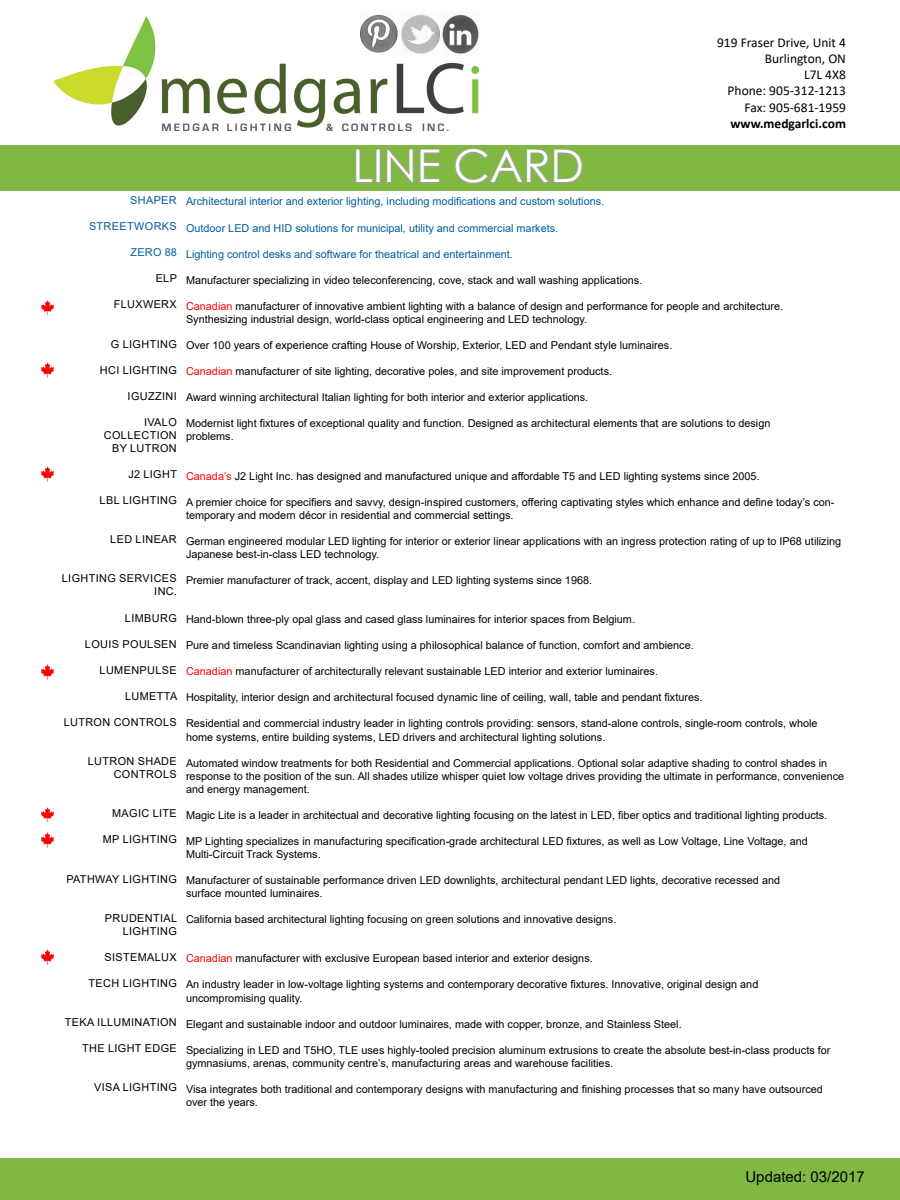
<style>
.page{position:relative;width:900px;height:1200px;background:#fff}
.page>*{position:absolute;margin:0;border:0;box-sizing:border-box;transform-origin:0 0}
.t1{font:45px "Century Gothic";color:#fff}
.t2{font:15px "Arial";color:#000}
.t3{font:13.5px/16.2px "Calibri";color:#000;text-align:right}
.t4{font:700 13.5px "Calibri";color:#000}
.t5{font:10.8px/13px "Arial";color:#000}
.t6{font:10.8px/13px "Arial";letter-spacing:.035em;color:#000;text-align:right}
.t7{font:10.8px "Arial";color:#005e9e}
.t8{font:10.8px "Arial";letter-spacing:.035em;color:#005e9e}
.s1{color:#f00}
</style>
<div class="page">
<div style="left:0;top:145px;width:900px;height:45px;background:#80b842"></div>
<img style="left:54px;top:17px;width:424px;height:113px">
<img style="left:360px;top:15px;width:119px;height:41px">
<svg style="left:355px;top:148px;width:19px;height:36px"></svg>
<div style="left:375px;top:148px;width:7px;height:36px;border:3px solid #92ab75"></div>
<svg style="left:386px;top:148px;width:55px;height:36px"></svg>
<svg style="left:454px;top:147px;width:129px;height:38px"></svg>
<div style="left:0;top:1158px;width:900px;height:41px;background:#80b842"></div>
<img style="left:41px;top:300px;width:14px;height:15px">
<img style="left:40px;top:363px;width:14px;height:15px">
<img style="left:40px;top:665px;width:14px;height:14px">
<img style="left:40px;top:832px;width:14px;height:15px">
<img style="left:40px;top:949px;width:14px;height:15px">
<img style="left:40px;top:807px;width:14px;height:15px">
<img style="left:41px;top:466px;width:14px;height:15px">
<p class="t7" style="left:130px;top:193px;width:48px">SHAPER</p>
<p class="t8" style="left:89px;top:219px;width:89px">STREETWORKS</p>
<p class="t7" style="left:130px;top:245px;width:48px">ZERO 88</p>
<p class="t5" style="left:156px;top:272px;width:23px">ELP</p>
<p class="t6" style="left:114px;top:298px;width:65px">FLUXWERX</p>
<p class="t6" style="left:111px;top:337px;width:67px">G LIGHTING</p>
<p class="t6" style="left:100px;top:363px;width:78px">HCI LIGHTING</p>
<p class="t6" style="left:128px;top:389px;width:51px">IGUZZINI</p>
<p class="t6" style="left:104px;top:415px;width:74px">IVALO<br>COLLECTION<br>BY LUTRON</p>
<p class="t5" style="left:129px;top:468px;width:50px">J2 LIGHT</p>
<p class="t6" style="left:100px;top:494px;width:79px">LBL LIGHTING</p>
<p class="t6" style="left:110px;top:533px;width:68px">LED LINEAR</p>
<p class="t6" style="left:62px;top:572px;width:117px">LIGHTING SERVICES<br>INC.</p>
<p class="t6" style="left:125px;top:611px;width:53px">LIMBURG</p>
<p class="t6" style="left:85px;top:637px;width:93px">LOUIS POULSEN</p>
<p class="t6" style="left:100px;top:663px;width:79px">LUMENPULSE</p>
<p class="t6" style="left:125px;top:689px;width:54px">LUMETTA</p>
<p class="t6" style="left:64px;top:716px;width:115px">LUTRON CONTROLS</p>
<p class="t6" style="left:88px;top:755px;width:91px">LUTRON SHADE<br>CONTROLS</p>
<p class="t6" style="left:112px;top:807px;width:66px">MAGIC LITE</p>
<p class="t6" style="left:103px;top:833px;width:75px">MP LIGHTING</p>
<p class="t6" style="left:66px;top:872px;width:112px">PATHWAY LIGHTING</p>
<p class="t6" style="left:105px;top:911px;width:74px">PRUDENTIAL<br>LIGHTING</p>
<p class="t6" style="left:104px;top:950px;width:74px">SISTEMALUX</p>
<p class="t6" style="left:89px;top:977px;width:90px">TECH LIGHTING</p>
<p class="t6" style="left:65px;top:1016px;width:113px">TEKA ILLUMINATION</p>
<p class="t6" style="left:82px;top:1042px;width:96px">THE LIGHT EDGE</p>
<p class="t6" style="left:94px;top:1081px;width:84px">VISA LIGHTING</p>
<h1 class="t1" style="left:353px;top:135px;width:233px">LINE CARD</h1>
<p class="t3" style="left:717px;top:35px;width:130px">919 Fraser Drive, Unit 4<br>Burlington, ON<br>L7L 4X8<br>Phone: 905-312-1213<br>Fax: 905-681-1959</p>
<p class="t4" style="left:730px;top:114px;width:117px">www.medgarlci.com</p>
<p class="t7" style="left:186px;top:194px;width:420px">Architectural interior and exterior lighting, including modifications and custom solutions.</p>
<p class="t7" style="left:186px;top:220px;width:374px">Outdoor LED and HID solutions for municipal, utility and commercial markets.</p>
<p class="t7" style="left:186px;top:246px;width:329px">Lighting control desks and software for theatrical and entertainment.</p>
<p class="t5" style="left:186px;top:273px;width:458px">Manufacturer specializing in video teleconferencing, cove, stack and wall washing applications.</p>
<p class="t5" style="left:186px;top:299px;width:599px"><span class="s1">Canadian</span> manufacturer of innovative ambient lighting with a balance of design and performance for people and architecture.<br>Synthesizing industrial design, world-class optical engineering and LED technology.</p>
<p class="t5" style="left:186px;top:339px;width:488px">Over 100 years of experience crafting House of Worship, Exterior, LED and Pendant style luminaires.</p>
<p class="t5" style="left:186px;top:365px;width:428px"><span class="s1">Canadian</span> manufacturer of site lighting, decorative poles, and site improvement products.</p>
<p class="t5" style="left:186px;top:391px;width:404px">Award winning architectural Italian lighting for both interior and exterior applications.</p>
<p class="t5" style="left:186px;top:417px;width:586px">Modernist light fixtures of exceptional quality and function. Designed as architectural elements that are solutions to design problems.</p>
<p class="t5" style="left:186px;top:469px;width:575px"><span class="s1">Canada’s</span> J2 Light Inc. has designed and manufactured unique and affordable T5 and LED lighting systems since 2005.</p>
<p class="t5" style="left:186px;top:495px;width:650px">A premier choice for specifiers and savvy, design-inspired customers, offering captivating styles which enhance and define today’s con&shy;temporary and modern décor in residential and commercial settings.</p>
<p class="t5" style="left:186px;top:534px;width:657px">German engineered modular LED lighting for interior or exterior linear applications with an ingress protection rating of up to IP68 utilizing<br>Japanese best-in-class LED technology.</p>
<p class="t5" style="left:186px;top:574px;width:408px">Premier manufacturer of track, accent, display and LED lighting systems since 1968.</p>
<p class="t5" style="left:186px;top:613px;width:451px">Hand-blown three-ply opal glass and cased glass luminaires for interior spaces from Belgium.</p>
<p class="t5" style="left:186px;top:639px;width:509px">Pure and timeless Scandinavian lighting using a philosophical balance of function, comfort and ambience.</p>
<p class="t5" style="left:186px;top:665px;width:474px"><span class="s1">Canadian</span> manufacturer of architecturally relevant sustainable LED interior and exterior luminaires.</p>
<p class="t5" style="left:186px;top:691px;width:518px">Hospitality, interior design and architectural focused dynamic line of ceiling, wall, table and pendant fixtures.</p>
<p class="t5" style="left:186px;top:717px;width:633px">Residential and commercial industry leader in lighting controls providing: sensors, stand-alone controls, single-room controls, whole home systems, entire building systems, LED drivers and architectural lighting solutions.</p>
<p class="t5" style="left:186px;top:756px;width:660px">Automated window treatments for both Residential and Commercial applications. Optional solar adaptive shading to control shades in response to the position of the sun. All shades utilize whisper quiet low voltage drives providing the ultimate in performance, convenience and energy management.</p>
<p class="t5" style="left:186px;top:808px;width:643px">Magic Lite is a leader in architectual and decorative lighting focusing on the latest in LED, fiber optics and traditional lighting products.</p>
<p class="t5" style="left:186px;top:835px;width:623px">MP Lighting specializes in manufacturing specification-grade architectural LED fixtures, as well as Low Voltage, Line Voltage, and<br>Multi-Circuit Track Systems.</p>
<p class="t5" style="left:186px;top:874px;width:596px">Manufacturer of sustainable performance driven LED downlights, architectural pendant LED lights, decorative recessed and surface mounted luminaires.</p>
<p class="t5" style="left:186px;top:913px;width:432px">California based architectural lighting focusing on green solutions and innovative designs.</p>
<p class="t5" style="left:186px;top:952px;width:408px"><span class="s1">Canadian</span> manufacturer with exclusive European based interior and exterior designs.</p>
<p class="t5" style="left:186px;top:978px;width:574px">An industry leader in low-voltage lighting systems and contemporary decorative fixtures. Innovative, original design and uncompromising quality.</p>
<p class="t5" style="left:186px;top:1017px;width:497px">Elegant and sustainable indoor and outdoor luminaires, made with copper, bronze, and Stainless Steel.</p>
<p class="t5" style="left:186px;top:1043px;width:646px">Specializing in LED and T5HO, TLE uses highly-tooled precision aluminum extrusions to create the absolute best-in-class products for gymnasiums, arenas, community centre’s, manufacturing areas and warehouse facilities.</p>
<p class="t5" style="left:186px;top:1082px;width:638px">Visa integrates both traditional and contemporary designs with manufacturing and finishing processes that so many have outsourced over the years.</p>
<h2 class="t2" style="left:746px;top:1166px;width:121px">Updated: 03/2017</h2>
</div>
